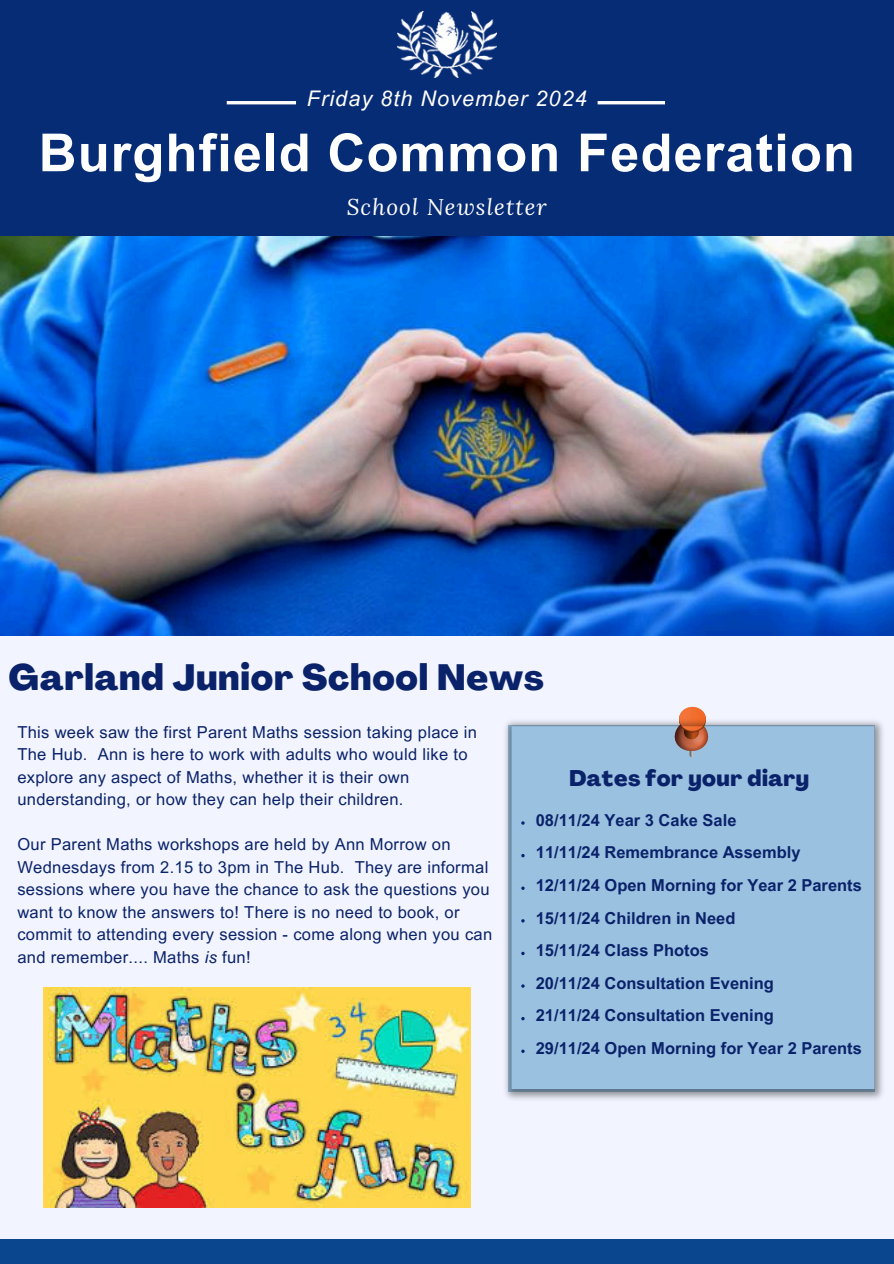
<style>
.page{position:relative;width:894px;height:1264px;background:#fff}
.page>*{position:absolute;margin:0;border:0;box-sizing:border-box;transform-origin:0 0}
.t1{font:700 52.5px "Arial Unicode MS";letter-spacing:.02em;color:#fff}
.t2{font:800 36px "Agrandir";letter-spacing:.02em;color:#0a2269}
.t3{font:italic 22.5px "Lora";letter-spacing:.05em;color:#fff}
.t4{font:800 22.2px "Agrandir";letter-spacing:.02em;color:#0a2269}
.t5{font:italic 21.45px "Arial MT Pro";letter-spacing:.05em;color:#fff}
.t6{font:16.5px/22.5px "Arial MT Pro";letter-spacing:.02em;color:#0a2269}
.t7{font:700 16.5px "Arial MT Pro";color:#0a2269}
.s1{font-style:italic}
</style>
<div class="page">
<div style="left:0;top:0;width:893px;height:1263px;background:#f2f5ff"></div>
<div style="left:0;top:0;width:893px;height:263px;background:#072c76"></div>
<div style="left:0;top:1239px;width:893px;height:24px;background:#09468d"></div>
<img style="left:0;top:237px;width:893px;height:398px">
<hr style="left:597px;top:101px;width:67px;height:3px;background:#fff">
<hr style="left:227px;top:101px;width:69px;height:3px;background:#fff">
<img style="left:397px;top:12px;width:99px;height:65px">
<img style="left:505px;top:706px;width:378px;height:393px">
<img style="left:43px;top:987px;width:427px;height:220px">
<svg style="left:521px;top:951px;width:3px;height:4px"></svg>
<svg style="left:521px;top:1016px;width:3px;height:4px"></svg>
<p class="t5" style="left:307px;top:91px;width:281px">Friday 8th November 2024</p>
<p class="t1" style="left:39px;top:115px;width:817px">Burghfield Common Federation</p>
<h2 class="t3" style="left:346px;top:192px;width:201px">School Newsletter</h2>
<p class="t2" style="left:9px;top:663px;width:536px">Garland Junior School News</p>
<p class="t6" style="left:17px;top:722px;width:461px">This week saw the first Parent Maths session taking place in The Hub. Ann is here to work with adults who would like to explore any aspect of Maths, whether it is their own understanding, or how they can help their children.</p>
<p class="t6" style="left:17px;top:835px;width:476px">Our Parent Maths workshops are held by Ann Morrow on Wednesdays from 2.15 to 3pm in The Hub. They are informal sessions where you have the chance to ask the questions you want to know the answers to! There is no need to book, or commit to attending every session - come along when you can and remember.... Maths <span class="s1">is</span> fun!</p>
<h1 class="t4" style="left:569px;top:769px;width:242px">Dates for your diary</h1>
<h3 class="t7" style="left:535px;top:813px;width:202px">08/11/24 Year 3 Cake Sale</h3>
<p class="t7" style="left:535px;top:846px;width:266px">11/11/24 Remembrance Assembly</p>
<p class="t7" style="left:535px;top:879px;width:327px">12/11/24 Open Morning for Year 2 Parents</p>
<p class="t7" style="left:535px;top:911px;width:201px">15/11/24 Children in Need</p>
<p class="t7" style="left:535px;top:944px;width:175px">15/11/24 Class Photos</p>
<p class="t7" style="left:535px;top:976px;width:239px">20/11/24 Consultation Evening</p>
<p class="t7" style="left:535px;top:1009px;width:239px">21/11/24 Consultation Evening</p>
<p class="t7" style="left:535px;top:1042px;width:327px">29/11/24 Open Morning for Year 2 Parents</p>
</div>
